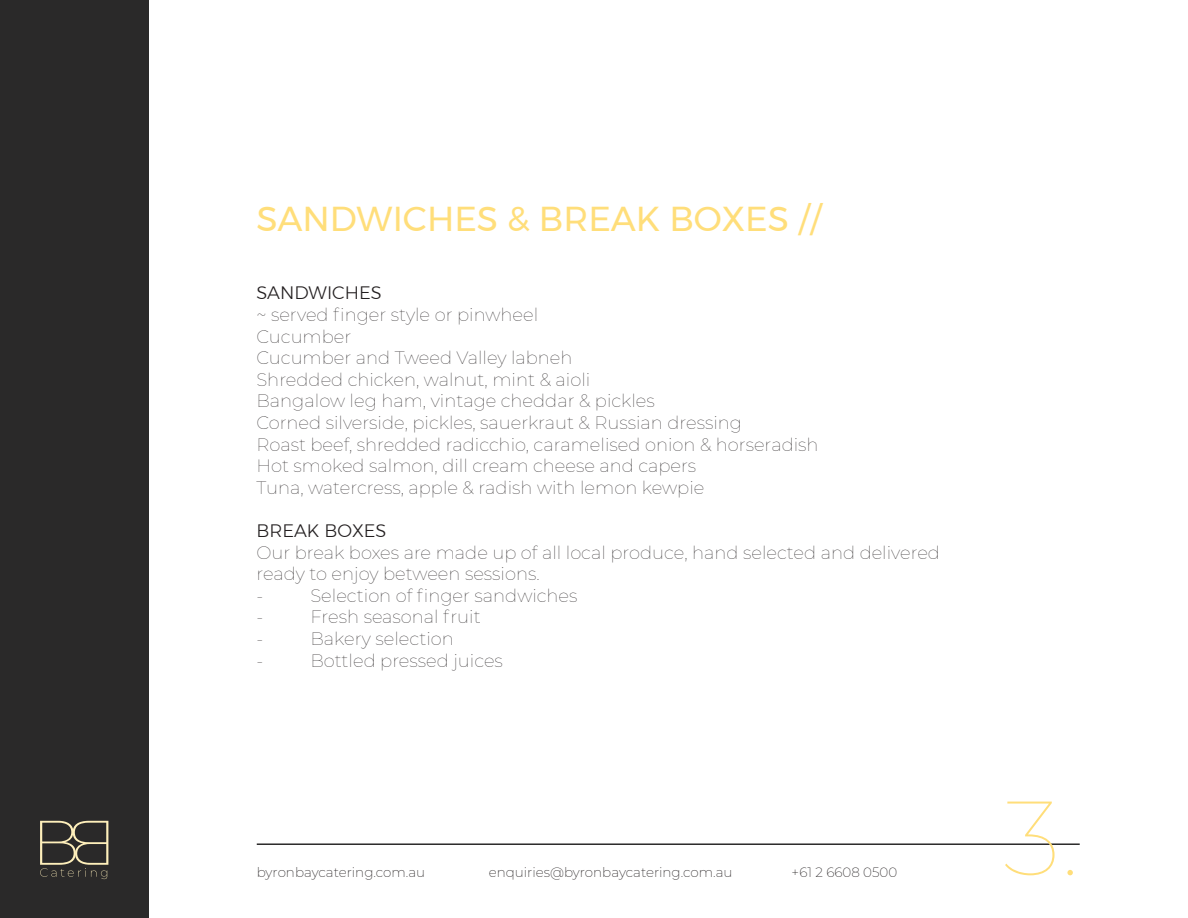
<style>
.page{position:relative;width:1188px;height:918px;background:#fff}
.page>*{position:absolute;margin:0;border:0;box-sizing:border-box;transform-origin:0 0}
.t1{font:100 105px "Montserrat";color:#ffde7a}
.t2{font:34.5px "Montserrat";color:#ffde7a}
.t3{font:100 18px/21.6px "Montserrat";color:#231f20}
.t4{font:300 18px "Montserrat";color:#231f20}
.t5{font:200 13.5px "Montserrat";color:#231f20}
</style>
<div class="page">
<div style="left:0;top:0;width:148px;height:918px;background:#2a2929"></div>
<hr style="left:257px;top:843px;width:823px;height:2px;background:#2a2929">
<svg style="left:40px;top:821px;width:68px;height:58px"></svg>
<h2 class="t2" style="left:256px;top:198px;width:567px">SANDWICHES &amp; BREAK BOXES //</h2>
<p class="t4" style="left:256px;top:282px;width:127px">SANDWICHES</p>
<p class="t3" style="left:256px;top:303px;width:564px">~ served finger style or pinwheel<br>Cucumber<br>Cucumber and Tweed Valley labneh<br>Shredded chicken, walnut, mint &amp; aioli<br>Bangalow leg ham, vintage cheddar &amp; pickles<br>Corned silverside, pickles, sauerkraut &amp; Russian dressing<br>Roast beef, shredded radicchio, caramelised onion &amp; horseradish Hot smoked salmon, dill cream cheese and capers<br>Tuna, watercress, apple &amp; radish with lemon kewpie</p>
<p class="t4" style="left:256px;top:519px;width:131px">BREAK BOXES</p>
<p class="t3" style="left:256px;top:541px;width:685px">Our break boxes are made up of all local produce, hand selected and delivered ready to enjoy between sessions.<br>-</p>
<p class="t3" style="left:310px;top:584px;width:269px">Selection of finger sandwiches</p>
<p class="t3" style="left:256px;top:606px;width:8px">-</p>
<p class="t3" style="left:310px;top:606px;width:172px">Fresh seasonal fruit</p>
<p class="t3" style="left:256px;top:627px;width:8px">-</p>
<p class="t3" style="left:310px;top:627px;width:194px">Bakery selection<br>Bottled pressed juices</p>
<p class="t5" style="left:257px;top:863px;width:170px">byronbaycatering.com.au</p>
<p class="t5" style="left:489px;top:863px;width:245px">enquiries@byronbaycatering.com.au</p>
<p class="t5" style="left:792px;top:863px;width:107px">+61 2 6608 0500</p>
<h1 class="t1" style="left:1003px;top:768px;width:78px">3.</h1>
</div>
